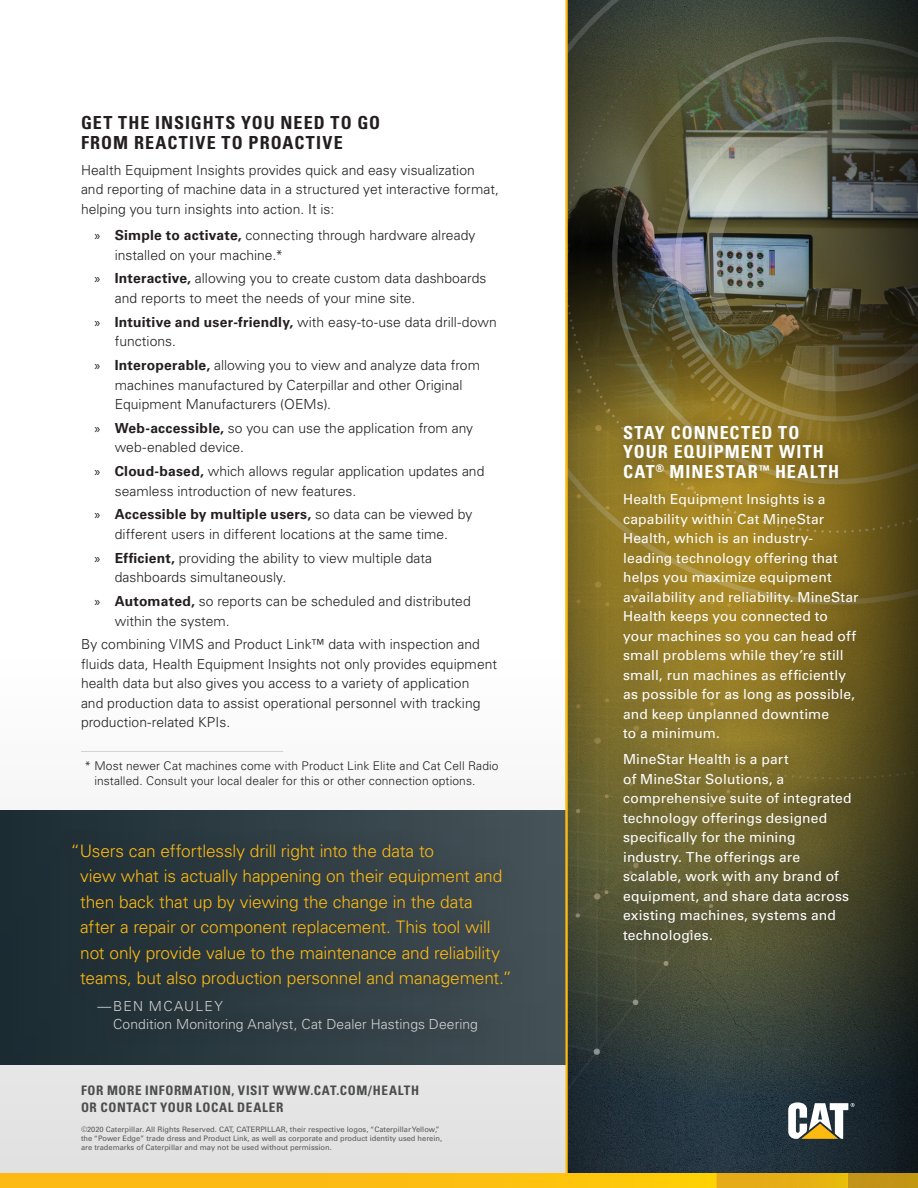
<style>
.page{position:relative;width:918px;height:1188px;background:#fff}
.page>*{position:absolute;margin:0;border:0;box-sizing:border-box;transform-origin:0 0}
.t1{font:700 condensed 18px/19.5px "Univers LT Std";letter-spacing:.055em;color:#fff}
.t2{font:700 condensed 18px/19.5px "Univers LT Std";letter-spacing:.06em;color:#231f20}
.t3{font:300 17.25px/25.5px "Univers LT Std";letter-spacing:-.01em;color:#fcba13}
.copy{font:300 13.8px/19.5px "Univers LT Std";letter-spacing:.005em;color:#231f20}
.t4{font:13.8px/19.5px "Univers LT Std";letter-spacing:.01em;color:#fff}
.t5{font:300 13.8px/18px "Univers LT Std";letter-spacing:.005em;color:#d1d2d4}
.copy-2{font:700 condensed 13.2px/16.5px "Univers LT Std";letter-spacing:.05em;color:#4b4c4d}
.copy-3{font:300 12px/15px "Univers LT Std";letter-spacing:.01em;color:#231f20}
.t6{font:7.5px/9px "Univers LT Std";color:#57585a}
.s1{font-family:"Myriad Pro";font-weight:400}
.s2{font-weight:700}
</style>
<div class="page">
<svg style="left:0;top:642px;width:566px;height:532px"></svg>
<div style="left:0;top:810px;width:567px;height:255px;background:linear-gradient(to right,#1a2b32,#465359)"></div>
<img style="left:568px;top:0;width:350px;height:1174px">
<hr style="left:81px;top:751px;width:202px;height:1px;background:#d1d2d4">
<svg style="left:788px;top:1102px;width:67px;height:37px"></svg>
<div style="left:57px;top:827px;width:469px;height:222px;background:#231f20;opacity:.9"></div>
<div style="left:606px;top:407px;width:269px;height:553px;background:#231f20;opacity:.75"></div>
<hr style="left:566px;top:0;width:2px;height:1188px;background:#fcba13">
<svg style="left:0;top:1174px;width:717px;height:14px;background:#fcbf10"></svg>
<svg style="left:717px;top:1174px;width:131px;height:14px;background:#e5af14"></svg>
<div style="left:848px;top:1174px;width:70px;height:14px;background:#c29417"></div>
<p class="t2" style="left:81px;top:113px;width:301px">GET THE INSIGHTS YOU NEED TO GO<br>FROM REACTIVE TO PROACTIVE</p>
<p class="copy" style="left:81px;top:160px;width:420px">Health Equipment Insights provides quick and easy visualization and reporting of machine data in a structured yet interactive format, helping you turn insights into action. It is:</p>
<p class="copy" style="left:115px;top:225px;width:362px;text-indent:-20px"><span class="s1">»</span> <span class="s2">Simple to activate,</span> connecting through hardware already installed on your machine.*</p>
<p class="copy" style="left:115px;top:269px;width:373px;text-indent:-20px"><span class="s1">»</span> <span class="s2">Interactive,</span> allowing you to create custom data dashboards and reports to meet the needs of your mine site.</p>
<p class="copy" style="left:115px;top:312px;width:384px;text-indent:-20px"><span class="s1">»</span> <span class="s2">Intuitive and user-friendly,</span> with easy-to-use data drill-down functions.</p>
<p class="copy" style="left:115px;top:355px;width:367px;text-indent:-20px"><span class="s1">»</span> <span class="s2">Interoperable,</span> allowing you to view and analyze data from machines manufactured by Caterpillar and other Original<br>Equipment Manufacturers (OEMs).</p>
<p class="copy" style="left:115px;top:418px;width:360px;text-indent:-20px"><span class="s1">»</span> <span class="s2">Web-accessible,</span> so you can use the application from any web-enabled device.</p>
<p class="copy" style="left:115px;top:462px;width:371px;text-indent:-20px"><span class="s1">»</span> <span class="s2">Cloud-based,</span> which allows regular application updates and seamless introduction of new features.</p>
<p class="copy" style="left:94px;top:505px;width:379px;text-align:center"><span class="s1">»</span> <span class="s2">Accessible by multiple users,</span> so data can be viewed by different users in different locations at the same time.</p>
<p class="copy" style="left:115px;top:548px;width:319px;text-indent:-20px"><span class="s1">»</span> <span class="s2">Efficient,</span> providing the ability to view multiple data dashboards simultaneously.</p>
<p class="copy" style="left:115px;top:591px;width:358px;text-indent:-20px"><span class="s1">»</span> <span class="s2">Automated,</span> so reports can be scheduled and distributed within the system.</p>
<p class="copy" style="left:81px;top:635px;width:417px">By combining VIMS and Product Link™ data with inspection and fluids data, Health Equipment Insights not only provides equipment health data but also gives you access to a variety of application<br>and production data to assist operational personnel with tracking production-related KPIs.</p>
<p class="copy-3" style="left:94px;top:758px;width:406px;text-indent:-10px">* Most newer Cat machines come with Product Link Elite and Cat Cell Radio installed. Consult your local dealer for this or other connection options.</p>
<p class="t3" style="left:80px;top:838px;width:433px;text-indent:-10px">“Users can effortlessly drill right into the data to<br>view what is actually happening on their equipment and then back that up by viewing the change in the data<br>after a repair or component replacement. This tool will not only provide value to the maintenance and reliability teams, but also production personnel and management.”</p>
<p class="t5" style="left:113px;top:997px;width:366px;text-indent:-16px">— BEN MCAULEY<br>Condition Monitoring Analyst, Cat Dealer Hastings Deering</p>
<p class="copy-2" style="left:81px;top:1082px;width:340px">FOR MORE INFORMATION, VISIT WWW.CAT.COM/HEALTH<br>OR CONTACT YOUR LOCAL DEALER</p>
<p class="t6" style="left:81px;top:1125px;width:363px">©2020 Caterpillar. All Rights Reserved. CAT, CATERPILLAR, their respective logos, “Caterpillar Yellow,” the “Power Edge” trade dress and Product Link, as well as corporate and product identity used herein, are trademarks of Caterpillar and may not be used without permission.</p>
<p class="t1" style="left:623px;top:423px;width:218px">STAY CONNECTED TO<br>YOUR EQUIPMENT WITH<br>CAT<sup>®</sup> MINESTAR<sup>™</sup> HEALTH</p>
<p class="t4" style="left:623px;top:489px;width:237px">Health Equipment Insights is a capability within Cat MineStar<br>Health, which is an industry&shy;leading technology offering that helps you maximize equipment availability and reliability. MineStar<br>Health keeps you connected to your machines so you can head off small problems while they’re still small, run machines as efficiently as possible for as long as possible, and keep unplanned downtime<br>to a minimum.</p>
<p class="t4" style="left:623px;top:750px;width:230px">MineStar Health is a part<br>of MineStar Solutions, a comprehensive suite of integrated technology offerings designed specifically for the mining industry. The offerings are scalable, work with any brand of equipment, and share data across existing machines, systems and technologies.</p>
</div>
